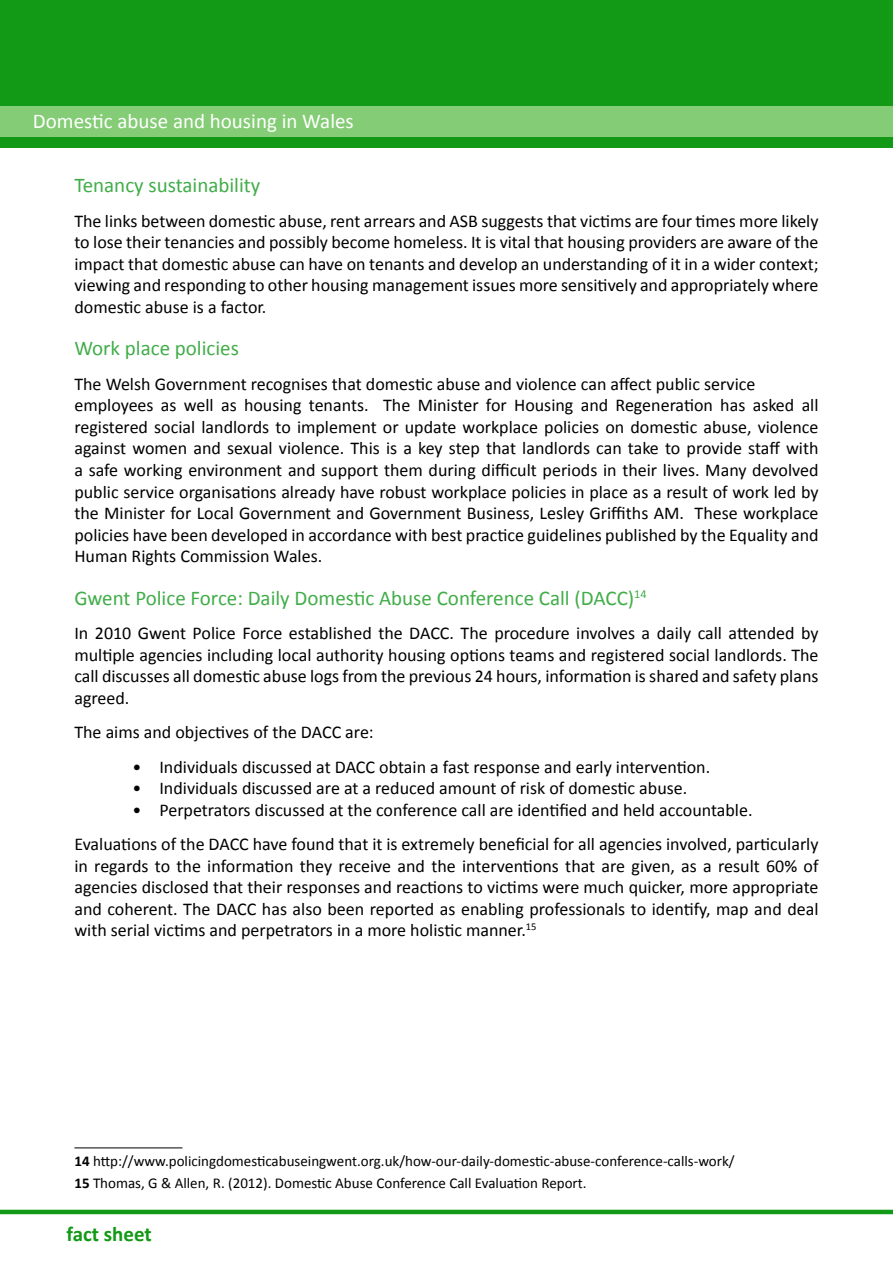
<style>
.page{position:relative;width:893px;height:1263px;background:#fff}
.page>*{position:absolute;margin:0;border:0;box-sizing:border-box;transform-origin:0 0}
.t1{font:21px "Calibri";color:#41ad49}
.t2{font:21px "Calibri";color:#fff}
.t3{font:700 21px "Calibri";color:#129915}
.t4{font:18px/21.6px "Calibri";color:#000;text-align:justify}
.t5{font:15px/21.6px "Calibri";color:#000}
.s1{font-weight:700}
</style>
<div class="page">
<div style="left:0;top:0;width:893px;height:147px;background:#129915"></div>
<div style="left:0;top:106px;width:893px;height:30px;background:#85cc76"></div>
<hr style="left:0;top:1210px;width:893px;height:4px;background:#129915">
<hr style="left:74px;top:1147px;width:108px;height:1px;background:#000">
<p class="t2" style="left:33px;top:108px;width:322px">Domestic abuse and housing in Wales</p>
<p class="t1" style="left:74px;top:172px;width:188px">Tenancy sustainability</p>
<p class="t4" style="left:74px;top:210px;width:746px">The links between domestic abuse, rent arrears and ASB suggests that victims are four times more likely to lose their tenancies and possibly become homeless. It is vital that housing providers are aware of the impact that domestic abuse can have on tenants and develop an understanding of it in a wider context; viewing and responding to other housing management issues more sensitively and appropriately where domestic abuse is a factor.</p>
<p class="t1" style="left:74px;top:335px;width:166px">Work place policies</p>
<p class="t4" style="left:74px;top:373px;width:746px;text-align:left">The Welsh Government recognises that domestic abuse and violence can affect public service employees as well as housing tenants. The Minister for Housing and Regeneration has asked all registered social landlords to implement or update workplace policies on domestic abuse, violence against women and sexual violence. This is a key step that landlords can take to provide staff with a safe working environment and support them during difficult periods in their lives. Many devolved public service organisations already have robust workplace policies in place as a result of work led by the Minister for Local Government and Government Business, Lesley Griffiths AM. These workplace policies have been developed in accordance with best practice guidelines published by the Equality and Human Rights Commission Wales.</p>
<p class="t1" style="left:74px;top:584px;width:574px">Gwent Police Force: Daily Domestic Abuse Conference Call (DACC)<sup>14</sup></p>
<p class="t4" style="left:74px;top:622px;width:746px">In 2010 Gwent Police Force established the DACC. The procedure involves a daily call attended by multiple agencies including local authority housing options teams and registered social landlords. The call discusses all domestic abuse logs from the previous 24 hours, information is shared and safety plans agreed.</p>
<p class="t4" style="left:74px;top:721px;width:301px">The aims and objectives of the DACC are:</p>
<p class="t4" style="left:132px;top:756px;width:579px">• Individuals discussed at DACC obtain a fast response and early intervention.</p>
<p class="t4" style="left:132px;top:777px;width:556px">• Individuals discussed are at a reduced amount of risk of domestic abuse.</p>
<p class="t4" style="left:74px;top:793px;width:746px;line-height:34.3px;text-align:center">• Perpetrators discussed at the conference call are identified and held accountable.<br>Evaluations of the DACC have found that it is extremely beneficial for all agencies involved, particularly</p>
<p class="t4" style="left:74px;top:855px;width:746px">in regards to the information they receive and the interventions that are given, as a result 60% of agencies disclosed that their responses and reactions to victims were much quicker, more appropriate and coherent. The DACC has also been reported as enabling professionals to identify, map and deal with serial victims and perpetrators in a more holistic manner.<sup>15</sup></p>
<p class="t5" style="left:74px;top:1150px;width:662px"><span class="s1">14</span> http://www.policingdomesticabuseingwent.org.uk/how-our-daily-domestic-abuse-conference-calls-work/<br><span class="s1">15</span> Thomas, G &amp; Allen, R. (2012). Domestic Abuse Conference Call Evaluation Report.</p>
<p class="t3" style="left:66px;top:1221px;width:87px">fact sheet</p>
</div>
